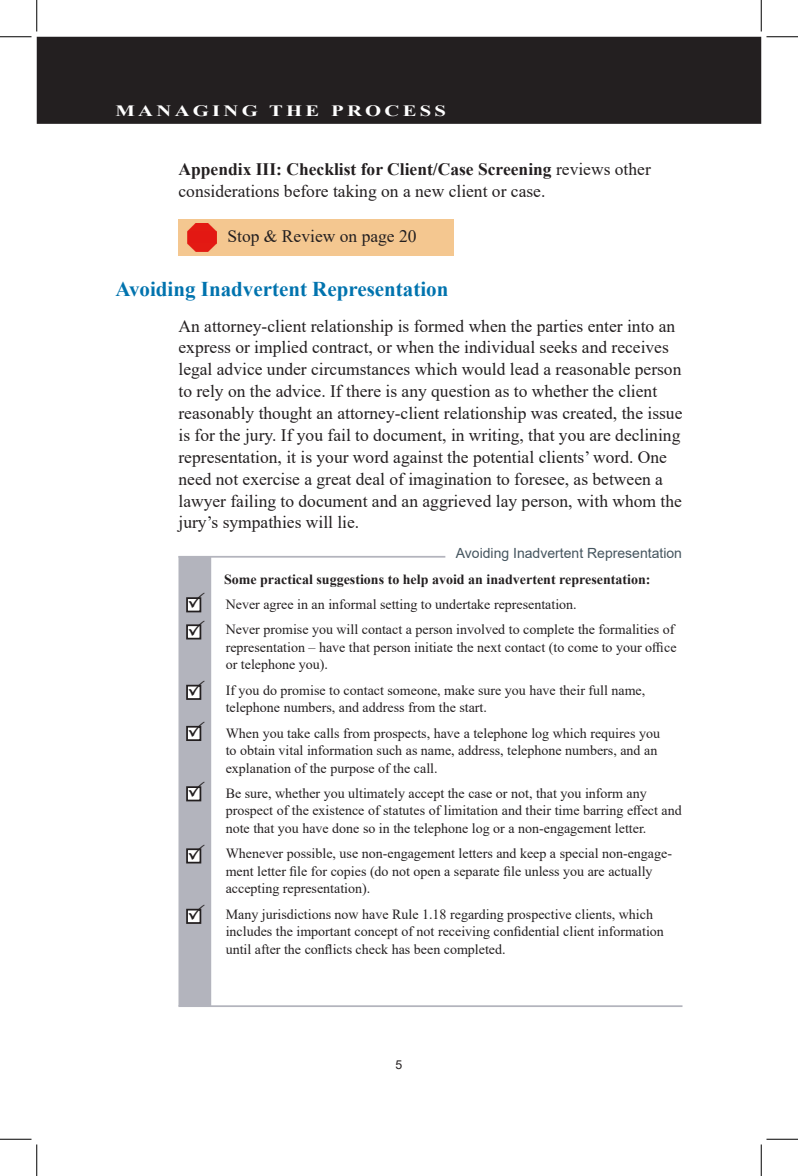
<style>
.page{position:relative;width:798px;height:1176px;background:#fff}
.page>*{position:absolute;margin:0;border:0;box-sizing:border-box;transform-origin:0 0}
.t1{font:700 21px "Times New Roman";color:#0073ae}
.t2{font:17.5px/21.9px "Times New Roman";color:#231f20}
.t3{font:700 15.75px "Times New Roman";letter-spacing:.16em;color:#fff;scale:1.31 1}
.t4{font:14px/17.5px "Times New Roman";color:#231f20}
.t5{font:700 14px "Times New Roman";color:#231f20}
.t6{font:14px "Arial";color:#45555f}
.t7{font:12.25px "Arial";color:#231f20}
.s1{font-weight:700}
</style>
<div class="page">
<div style="left:38px;top:38px;width:722px;height:85px;background:#231f20"></div>
<div style="left:37px;top:37px;width:724px;height:87px;border:2px solid #231f20"></div>
<div style="left:178px;top:556px;width:33px;height:450px;background:#b3b4bd;border:2px solid #b3b4bd"></div>
<hr style="left:178px;top:556px;width:267px;height:2px;background:#b3b4bd">
<hr style="left:178px;top:1005px;width:504px;height:2px;background:#b3b4bd">
<div style="left:178px;top:219px;width:276px;height:36px;background:#f4c790"></div>
<img style="left:188px;top:223px;width:28px;height:28px">
<div style="left:187px;top:598px;width:13px;height:14px;background:#fff"></div>
<div style="left:186px;top:597px;width:15px;height:15px;border:2px solid #231f20"></div>
<div style="left:187px;top:625px;width:13px;height:14px;background:#fff"></div>
<div style="left:186px;top:624px;width:15px;height:16px;border:2px solid #231f20"></div>
<div style="left:187px;top:686px;width:13px;height:13px;background:#fff"></div>
<div style="left:186px;top:685px;width:15px;height:15px;border:2px solid #231f20"></div>
<div style="left:187px;top:727px;width:13px;height:13px;background:#fff"></div>
<div style="left:186px;top:726px;width:15px;height:15px;border:2px solid #231f20"></div>
<div style="left:187px;top:787px;width:13px;height:14px;background:#fff"></div>
<div style="left:186px;top:786px;width:15px;height:15px;border:2px solid #231f20"></div>
<div style="left:187px;top:849px;width:13px;height:14px;background:#fff"></div>
<div style="left:186px;top:848px;width:15px;height:16px;border:2px solid #231f20"></div>
<div style="left:187px;top:910px;width:13px;height:13px;background:#fff"></div>
<div style="left:186px;top:909px;width:15px;height:15px;border:2px solid #231f20"></div>
<hr style="left:0;top:36px;width:32px;height:1px;background:#000">
<hr style="left:766px;top:36px;width:32px;height:1px;background:#000">
<hr style="left:0;top:1139px;width:32px;height:1px;background:#000">
<hr style="left:766px;top:1139px;width:32px;height:1px;background:#000">
<hr style="left:36px;top:0;width:1px;height:32px;background:#000">
<hr style="left:36px;top:1144px;width:1px;height:32px;background:#000">
<hr style="left:761px;top:0;width:1px;height:32px;background:#000">
<hr style="left:761px;top:1144px;width:1px;height:32px;background:#000">
<svg style="left:189px;top:597px;width:13px;height:11px"></svg>
<svg style="left:189px;top:624px;width:13px;height:11px"></svg>
<svg style="left:189px;top:684px;width:13px;height:12px"></svg>
<svg style="left:189px;top:725px;width:13px;height:12px"></svg>
<svg style="left:189px;top:786px;width:13px;height:11px"></svg>
<svg style="left:189px;top:848px;width:13px;height:11px"></svg>
<svg style="left:189px;top:908px;width:13px;height:12px"></svg>
<p class="t3" style="left:116px;top:99px;width:254px">MANAGING THE PROCESS</p>
<p class="t2" style="left:178px;top:158px;width:474px"><span class="s1">Appendix III: Checklist for Client/Case Screening</span> reviews other considerations before taking on a new client or case.</p>
<p class="t2" style="left:228px;top:225px;width:191px">Stop &amp; Review on page 20</p>
<h1 class="t1" style="left:116px;top:273px;width:334px">Avoiding Inadvertent Representation</h1>
<p class="t2" style="left:178px;top:314px;width:506px">An attorney-client relationship is formed when the parties enter into an express or implied contract, or when the individual seeks and receives legal advice under circumstances which would lead a reasonable person to rely on the advice. If there is any question as to whether the client reasonably thought an attorney-client relationship was created, the issue is for the jury. If you fail to document, in writing, that you are declining representation, it is your word against the potential clients’ word. One need not exercise a great deal of imagination to foresee, as between a lawyer failing to document and an aggrieved lay person, with whom the jury’s sympathies will lie.</p>
<p class="t6" style="left:456px;top:543px;width:228px">Avoiding Inadvertent Representation</p>
<p class="t5" style="left:224px;top:569px;width:428px">Some practical suggestions to help avoid an inadvertent representation:</p>
<p class="t4" style="left:226px;top:591px;width:450px;line-height:25.4px">Never agree in an informal setting to undertake representation.<br>Never promise you will contact a person involved to complete the formalities of</p>
<p class="t4" style="left:226px;top:638px;width:452px">representation – have that person initiate the next contact (to come to your office or telephone you).</p>
<p class="t4" style="left:226px;top:681px;width:421px">If you do promise to contact someone, make sure you have their full name, telephone numbers, and address from the start.</p>
<p class="t4" style="left:226px;top:724px;width:436px">When you take calls from prospects, have a telephone log which requires you to obtain vital information such as name, address, telephone numbers, and an explanation of the purpose of the call.</p>
<p class="t4" style="left:226px;top:784px;width:457px">Be sure, whether you ultimately accept the case or not, that you inform any prospect of the existence of statutes of limitation and their time barring effect and note that you have done so in the telephone log or a non-engagement letter.</p>
<p class="t4" style="left:226px;top:844px;width:448px">Whenever possible, use non-engagement letters and keep a special non-engage&shy;ment letter file for copies (do not open a separate file unless you are actually accepting representation).</p>
<p class="t4" style="left:226px;top:905px;width:440px">Many jurisdictions now have Rule 1.18 regarding prospective clients, which includes the important concept of not receiving confidential client information until after the conflicts check has been completed.</p>
<p class="t7" style="left:396px;top:1057px;width:8px">5</p>
</div>
